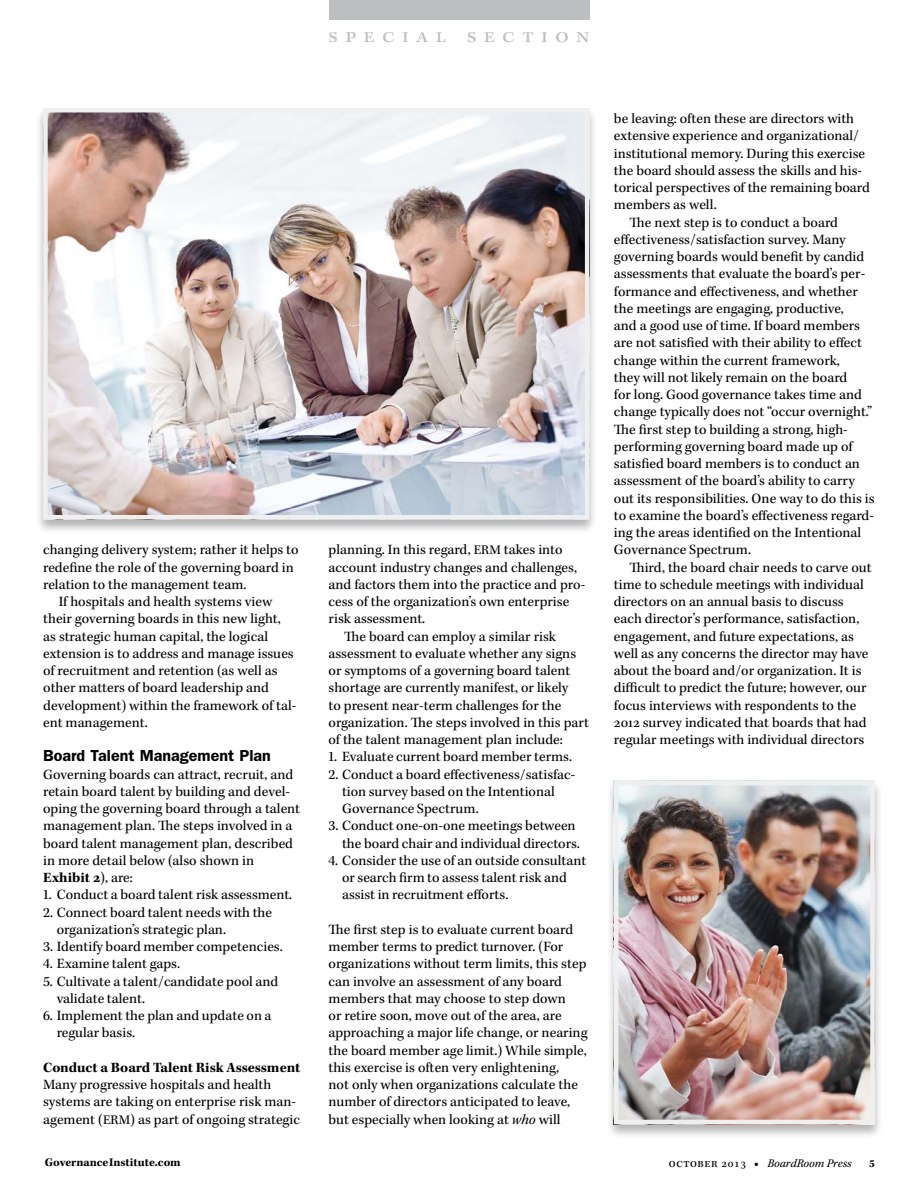
<style>
.page{position:relative;width:918px;height:1188px;background:#fff}
.page>*{position:absolute;margin:0;border:0;box-sizing:border-box;transform-origin:0 0}
.t1{font:600 16.05px "ITC Franklin Gothic Std";color:#000}
.t2{font:15px "Kepler Std Medium Ext Capt";letter-spacing:.515em;color:#bcbec0}
.body{font:14.55px/17.2px "Kepler Std";color:#000}
.body-after-bulleted{font:14.55px/17.2px "Kepler Std";color:#000}
.body-no-indent{font:14.55px/17.2px "Kepler Std";color:#000}
.t3{font:700 14.55px "Kepler Std";letter-spacing:-.005em;color:#000}
.t4{font:italic 12px "Kepler Std";color:#000}
.t5{font:700 12px "Kepler Std";color:#000}
.t6{font:700 10.95px "Kepler Std";color:#000}
.s1{font-weight:700}
.s2{font-size:13.5px}
.s3{font-style:italic}
.s4{font-style:normal}
.s5{font-weight:900;font-style:normal}
</style>
<div class="page">
<div style="left:329px;top:0;width:260px;height:19px;background:#bcbec0"></div>
<div style="left:35px;top:106px;width:563px;height:428px;background:#000;opacity:.3"></div>
<img style="left:48px;top:113px;width:536px;height:401px">
<div style="left:43px;top:108px;width:546px;height:411px;border:4px solid #efeff0"></div>
<div style="left:606px;top:779px;width:277px;height:359px;background:#000;opacity:.3"></div>
<img style="left:619px;top:786px;width:251px;height:333px">
<div style="left:614px;top:781px;width:261px;height:343px;border:4px solid #efeff0"></div>
<p class="t2" style="left:329px;top:28px;width:119px">SPECIAL</p>
<p class="t2" style="left:467px;top:28px;width:124px">SECTION</p>
<p class="body" style="left:43px;top:542px;width:257px">changing delivery system; rather it helps to redefine the role of the governing board in relation to the management team.</p>
<p class="body" style="left:43px;top:593px;width:255px;text-indent:16px">If hospitals and health systems view their governing boards in this new light, as strategic human capital, the logical extension is to address and manage issues of recruitment and retention (as well as other matters of board leadership and development) within the framework of tal&shy;ent management.</p>
<h2 class="t1" style="left:43px;top:746px;width:229px">Board Talent Management Plan</h2>
<p class="body-no-indent" style="left:43px;top:766px;width:259px">Governing boards can attract, recruit, and retain board talent by building and devel&shy;oping the governing board through a talent management plan. The steps involved in a board talent management plan, described in more detail below (also shown in <span class="s1">Exhibit 2</span>), are:</p>
<p class="body" style="left:43px;top:887px;width:251px">1. Conduct a board talent risk assessment.</p>
<p class="body" style="left:57px;top:904px;width:217px;text-indent:-14px">2. Connect board talent needs with the organization’s strategic plan.</p>
<p class="body" style="left:43px;top:938px;width:241px">3. Identify board member competencies.</p>
<p class="body" style="left:43px;top:956px;width:138px">4. Examine talent gaps.</p>
<p class="body" style="left:57px;top:973px;width:223px;text-indent:-14px">5. Cultivate a talent/candidate pool and validate talent.</p>
<p class="body" style="left:57px;top:1007px;width:216px;text-indent:-14px">6. Implement the plan and update on a regular basis.</p>
<h3 class="t3" style="left:43px;top:1059px;width:259px">Conduct a Board Talent Risk Assessment</h3>
<p class="body-no-indent" style="left:43px;top:1076px;width:258px">Many progressive hospitals and health systems are taking on enterprise risk man&shy;agement (<span class="s2">ERM</span>) as part of ongoing strategic</p>
<p class="body-no-indent" style="left:329px;top:542px;width:258px">planning. In this regard, <span class="s2">ERM</span> takes into account industry changes and challenges, and factors them into the practice and pro&shy;cess of the organization’s own enterprise risk assessment.</p>
<p class="body" style="left:329px;top:628px;width:262px;text-indent:16px">The board can employ a similar risk assessment to evaluate whether any signs or symptoms of a governing board talent shortage are currently manifest, or likely<br>to present near-term challenges for the organization. The steps involved in this part of the talent management plan include:</p>
<p class="body" style="left:329px;top:749px;width:245px">1. Evaluate current board member terms.</p>
<p class="body" style="left:342px;top:766px;width:235px;text-indent:-14px">2. Conduct a board effectiveness/satisfac&shy;tion survey based on the Intentional<br>Governance Spectrum.</p>
<p class="body" style="left:329px;top:818px;width:253px;text-align:right">3. Conduct one-on-one meetings between the board chair and individual directors.</p>
<p class="body" style="left:342px;top:852px;width:246px;text-indent:-14px">4. Consider the use of an outside consultant or search firm to assess talent risk and assist in recruitment efforts.</p>
<p class="body-after-bulleted" style="left:329px;top:921px;width:260px">The first step is to evaluate current board member terms to predict turnover. (For organizations without term limits, this step can involve an assessment of any board members that may choose to step down<br>or retire soon, move out of the area, are approaching a major life change, or nearing the board member age limit.) While simple, this exercise is often very enlightening,<br>not only when organizations calculate the number of directors anticipated to leave, but especially when looking at <span class="s3">who</span> will</p>
<p class="body-after-bulleted" style="left:614px;top:110px;width:257px">be leaving: often these are directors with extensive experience and organizational/ institutional memory. During this exercise the board should assess the skills and his&shy;torical perspectives of the remaining board members as well.</p>
<p class="body" style="left:614px;top:214px;width:262px;text-indent:16px">The next step is to conduct a board effectiveness/satisfaction survey. Many governing boards would benefit by candid assessments that evaluate the board’s per&shy;formance and effectiveness, and whether the meetings are engaging, productive,<br>and a good use of time. If board members are not satisfied with their ability to effect change within the current framework,<br>they will not likely remain on the board<br>for long. Good governance takes time and change typically does not “occur overnight.” The first step to building a strong, high&shy;performing governing board made up of satisfied board members is to conduct an assessment of the board’s ability to carry out its responsibilities. One way to do this is to examine the board’s effectiveness regard&shy;ing the areas identified on the Intentional Governance Spectrum.</p>
<p class="body" style="left:614px;top:559px;width:259px;text-indent:16px">Third, the board chair needs to carve out time to schedule meetings with individual directors on an annual basis to discuss each director’s performance, satisfaction, engagement, and future expectations, as well as any concerns the director may have about the board and/or organization. It is difficult to predict the future; however, our focus interviews with respondents to the 2012 survey indicated that boards that had regular meetings with individual directors</p>
<p class="t5" style="left:45px;top:1156px;width:138px">GovernanceInstitute.com</p>
<p class="t4" style="left:669px;top:1156px;width:184px"><span class="s4">October 2013</span> <span class="s5">•</span> BoardRoom Press</p>
<p class="t6" style="left:869px;top:1157px;width:7px">5</p>
</div>
